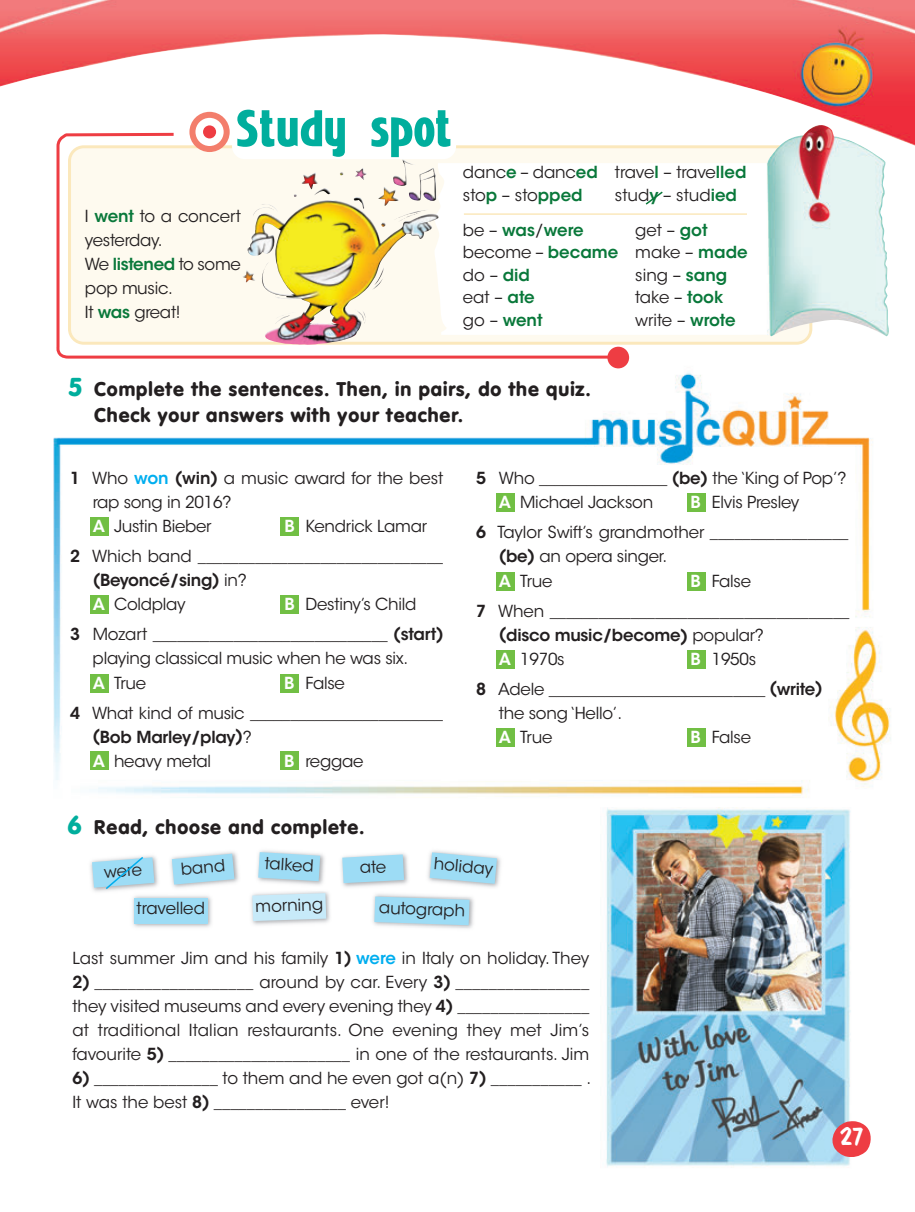
<style>
.page{position:relative;width:915px;height:1212px;background:#fff}
.page>*{position:absolute;margin:0;border:0;box-sizing:border-box;transform-origin:0 0}
.t1{font:28.5px "Dom Casual Std";color:#fff}
.t2{font:900 19.5px/25.5px "VAG Rounded Std";letter-spacing:.05em;color:#231f20}
.t3{font:16.5px/24px "ITC Avant Garde Std";letter-spacing:-.015em;color:#231f20}
.t4{font:600 16.5px/24px "ITC Avant Garde Std";letter-spacing:-.015em;color:#231f20}
.t5{font:600 16.5px/22.5px "ITC Avant Garde Std";letter-spacing:-.01em;color:#09783a}
.s1{font-weight:600;color:#09783a}
.s2{font-weight:400;color:#231f20}
.s3{font-size:25.5px;color:#00ae9d}
.s4{font-weight:600}
.s5{font-weight:600;color:#00aeef}
.s6{font-weight:600;color:#fff}
.s7{font-weight:400}
.s8{color:#fff}
</style>
<div class="page">
<img style="left:53px;top:336px;width:838px;height:462px">
<img style="left:0;top:0;width:914px;height:145px">
<img style="left:606px;top:807px;width:245px;height:360px">
<svg style="left:830px;top:1121px;width:41px;height:36px"></svg>
<div style="left:607px;top:347px;width:21px;height:21px;background:#ee3d43;border-radius:50%"></div>
<svg style="left:55px;top:131px;width:565px;height:229px"></svg>
<img style="left:434px;top:125px;width:455px;height:211px">
<div style="left:232px;top:110px;width:224px;height:49px;background:#fff;border-radius:13px"></div>
<svg style="left:237px;top:110px;width:213px;height:47px"></svg>
<div style="left:189px;top:112px;width:40px;height:40px;background:#f37e6c;border-radius:50%"></div>
<div style="left:195px;top:118px;width:28px;height:28px;background:#fff;border-radius:50%"></div>
<div style="left:203px;top:125px;width:13px;height:13px;background:#ee3d43;border-radius:50%"></div>
<svg style="left:643px;top:190px;width:21px;height:16px"></svg>
<hr style="left:463px;top:213px;width:283px;height:2px;background:#fbe8bc">
<img style="left:247px;top:199px;width:191px;height:146px">
<div style="left:90px;top:517px;width:18px;height:19px;background:#71bf44"></div>
<div style="left:90px;top:596px;width:18px;height:18px;background:#71bf44"></div>
<div style="left:90px;top:674px;width:18px;height:18px;background:#71bf44"></div>
<div style="left:90px;top:751px;width:18px;height:19px;background:#71bf44"></div>
<div style="left:280px;top:517px;width:18px;height:19px;background:#71bf44"></div>
<div style="left:280px;top:596px;width:18px;height:18px;background:#71bf44"></div>
<div style="left:280px;top:674px;width:18px;height:18px;background:#71bf44"></div>
<div style="left:280px;top:751px;width:18px;height:19px;background:#71bf44"></div>
<div style="left:496px;top:493px;width:18px;height:19px;background:#71bf44"></div>
<div style="left:496px;top:572px;width:18px;height:18px;background:#71bf44"></div>
<div style="left:496px;top:650px;width:18px;height:19px;background:#71bf44"></div>
<div style="left:496px;top:728px;width:18px;height:18px;background:#71bf44"></div>
<div style="left:687px;top:493px;width:18px;height:19px;background:#71bf44"></div>
<div style="left:687px;top:572px;width:18px;height:18px;background:#71bf44"></div>
<div style="left:687px;top:650px;width:18px;height:19px;background:#71bf44"></div>
<div style="left:687px;top:728px;width:18px;height:18px;background:#71bf44"></div>
<img style="left:90px;top:856px;width:68px;height:36px">
<img style="left:170px;top:851px;width:69px;height:37px">
<svg style="left:172px;top:854px;width:62px;height:30px;background:#a8dcf1"></svg>
<img style="left:132px;top:895px;width:80px;height:33px">
<img style="left:127px;top:891px;width:31px;height:1px">
<div style="left:134px;top:898px;width:73px;height:25px;background:#9ddcf5"></div>
<img style="left:257px;top:850px;width:68px;height:35px">
<svg style="left:258px;top:852px;width:62px;height:29px;background:#a5dcf1"></svg>
<img style="left:251px;top:891px;width:79px;height:34px">
<svg style="left:252px;top:893px;width:74px;height:28px;background:#c8e8f5"></svg>
<img style="left:341px;top:853px;width:67px;height:34px">
<img style="left:373px;top:894px;width:101px;height:35px">
<svg style="left:374px;top:896px;width:95px;height:29px;background:#a4dbf1"></svg>
<img style="left:427px;top:850px;width:74px;height:38px">
<svg style="left:429px;top:852px;width:67px;height:32px;background:#addef1"></svg>
<svg style="left:92px;top:856px;width:62px;height:35px;background:#acddf1"></svg>
<svg style="left:342px;top:854px;width:62px;height:29px;background:#a6dcf2"></svg>
<p class="t3" style="left:85px;top:206px;width:157px">I <span class="s1">went</span> to a concert yesterday.<br>We <span class="s1">listened</span> to some pop music.<br>It <span class="s1">was</span> great!</p>
<p class="t3" style="left:462px;top:163px;width:136px;line-height:22.5px">danc<span class="s1">e</span> – danc<span class="s1">ed </span>sto<span class="s1">p</span> – sto<span class="s1">pped</span></p>
<p class="t3" style="left:614px;top:163px;width:133px;line-height:22.5px">trave<span class="s1">l</span> – trave<span class="s1">lled </span>stud<span class="s1">y</span> – stud<span class="s1">ied</span></p>
<p class="t5" style="left:462px;top:220px;width:157px"><span class="s2">be –</span> was<span class="s2">/</span>were <span class="s2">become –</span> became <span class="s2">do –</span> did<br><span class="s2">eat –</span> ate<br><span class="s2">go –</span> went</p>
<p class="t3" style="left:635px;top:220px;width:114px;line-height:22.5px">get – <span class="s1">got </span>make – <span class="s1">made </span>sing – <span class="s1">sang </span>take – <span class="s1">took </span>write – <span class="s1">wrote</span></p>
<p class="t2" style="left:94px;top:378px;width:498px;text-indent:-26px"><span class="s3">5</span> Complete the sentences. Then, in pairs, do the quiz.<br>Check your answers with your teacher.</p>
<p class="t3" style="left:93px;top:468px;width:352px;text-indent:-23px"><span class="s4">1</span> Who <span class="s5">won</span> <span class="s4">(win)</span> a music award for the best rap song in 2016?<br><span class="s6">A</span> Justin Bieber</p>
<p class="t3" style="left:70px;top:513px;width:374px;line-height:30px;text-indent:214px"><span class="s6">B</span> Kendrick Lamar<br><span class="s4">2</span> Which band ______________________________</p>
<p class="t4" style="left:93px;top:570px;width:156px">(Beyoncé/sing) <span class="s7">in?<br></span><span class="s8">A</span> <span class="s7">Coldplay</span></p>
<p class="t3" style="left:70px;top:591px;width:375px;line-height:30px;text-indent:214px"><span class="s6">B</span> Destiny’s Child<br><span class="s4">3</span> Mozart _____________________________ <span class="s4">(start)</span></p>
<p class="t3" style="left:93px;top:648px;width:317px">playing classical music when he was six.<br><span class="s6">A</span> True</p>
<p class="t3" style="left:70px;top:669px;width:374px;line-height:30px;text-indent:214px"><span class="s6">B</span> False<br><span class="s4">4</span> What kind of music ________________________</p>
<p class="t4" style="left:93px;top:726px;width:161px">(Bob Marley/play)<span class="s7">?<br></span><span class="s8">A</span> <span class="s7">heavy metal</span></p>
<p class="t3" style="left:284px;top:750px;width:81px"><span class="s6">B</span> reggae</p>
<p class="t2" style="left:68px;top:816px;width:298px"><span class="s3">6</span> Read, choose and complete.</p>
<p class="t3" style="left:498px;top:468px;width:349px;text-indent:-23px"><span class="s4">5</span> Who ________________ <span class="s4">(be)</span> the ‘King of Pop’?<br><span class="s6">A</span> Michael Jackson</p>
<p class="t3" style="left:476px;top:489px;width:373px;line-height:30px;text-indent:214px"><span class="s6">B</span> Elvis Presley<br><span class="s4">6</span> Taylor Swift’s grandmother _________________</p>
<p class="t3" style="left:498px;top:546px;width:170px"><span class="s4">(be)</span> an opera singer.<br><span class="s6">A</span> True</p>
<p class="t3" style="left:476px;top:567px;width:374px;line-height:30px;text-indent:214px"><span class="s6">B</span> False<br><span class="s4">7</span> When _____________________________________</p>
<p class="t4" style="left:498px;top:624px;width:266px">(disco music/become) <span class="s7">popular?<br></span><span class="s8">A</span> <span class="s7">1970s</span></p>
<p class="t3" style="left:476px;top:645px;width:348px;line-height:30px;text-indent:214px"><span class="s6">B</span> 1950s<br><span class="s4">8</span> Adele ___________________________ <span class="s4">(write)</span></p>
<p class="t3" style="left:498px;top:702px;width:125px">the song ‘Hello’.<br><span class="s6">A</span> True</p>
<p class="t3" style="left:690px;top:726px;width:62px"><span class="s6">B</span> False</p>
<p class="t3" style="left:103px;top:862px;width:40px;rotate:-5deg">were</p>
<p class="t3" style="left:180px;top:858px;width:46px;rotate:-5deg">band</p>
<p class="t3" style="left:137px;top:898px;width:70px">travelled</p>
<p class="t3" style="left:265px;top:853px;width:50px;rotate:3deg">talked</p>
<p class="t3" style="left:255px;top:896px;width:69px;rotate:-2deg">morning</p>
<p class="t3" style="left:379px;top:897px;width:88px;rotate:2deg">autograph</p>
<p class="t3" style="left:434px;top:853px;width:61px;rotate:5deg">holiday</p>
<p class="t3" style="left:72px;top:948px;width:518px">Last summer Jim and his family <span class="s4">1)</span> <span class="s5">were</span> in Italy on holiday. They</p>
<p class="t3" style="left:72px;top:971px;width:518px;text-align:justify"><span class="s4">2)</span> ___________________ around by car. Every <span class="s4">3)</span> ________________ they visited museums and every evening they <span class="s4">4)</span> ________________ at traditional Italian restaurants. One evening they met Jim’s favourite <span class="s4">5)</span> ______________________ in one of the restaurants. Jim</p>
<p class="t3" style="left:72px;top:1067px;width:520px"><span class="s4">6)</span> _______________ to them and he even got a(n) <span class="s4">7)</span> ___________ .<br>It was the best <span class="s4">8)</span> ________________ ever!</p>
<h1 class="t1" style="left:839px;top:1125px;width:25px">27</h1>
</div>
